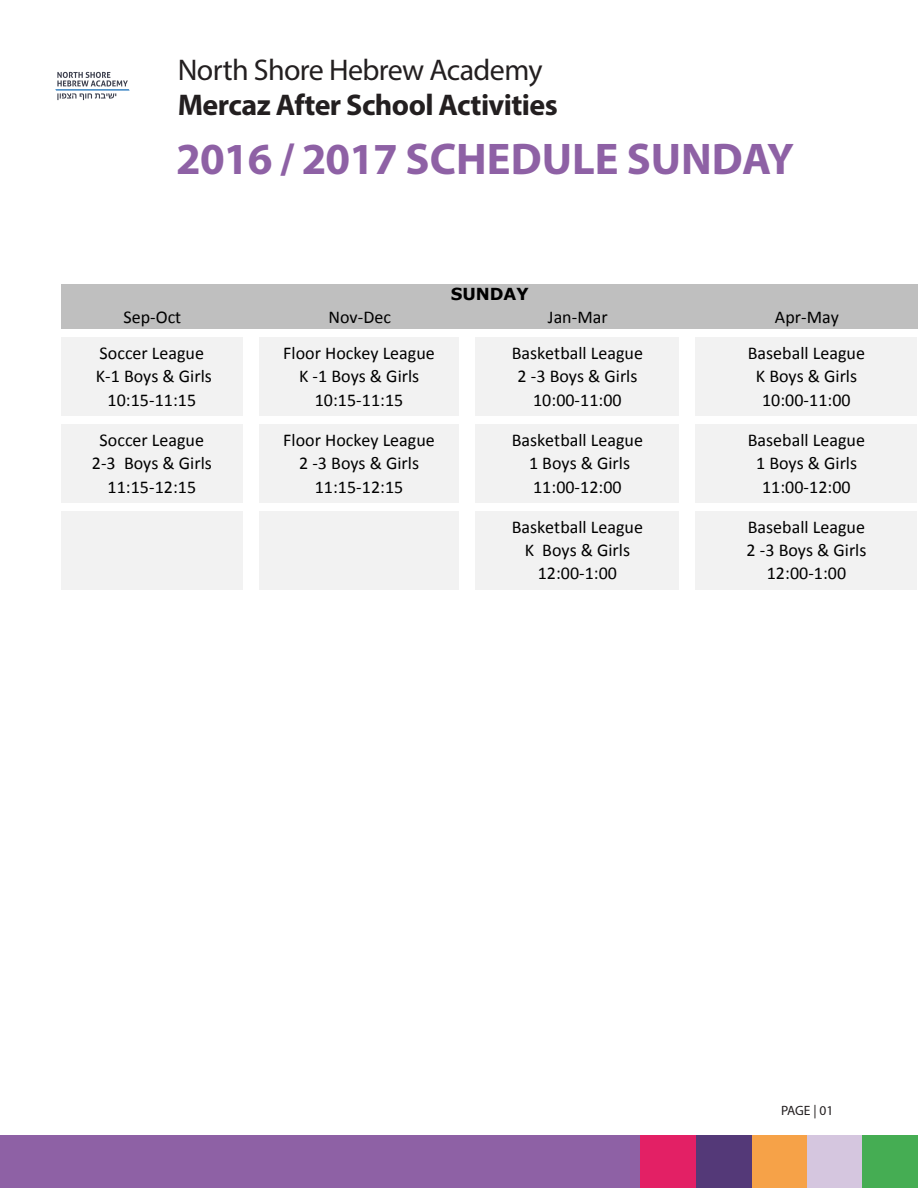
<style>
.page{position:relative;width:918px;height:1188px;background:#fff}
.page>*{position:absolute;margin:0;border:0;box-sizing:border-box;transform-origin:0 0}
.t1{font:700 44.55px "Myriad Pro";color:#8e61a5}
.t2{font:700 30px "Myriad Pro";letter-spacing:-.02em;color:#231f20}
.t3{font:30px "Myriad Pro";letter-spacing:-.02em;color:#231f20}
.t4{font:18px/23.4px "Calibri";color:#000;text-align:center}
.t5{font:700 16.5px "Verdana";letter-spacing:-.005em;color:#000}
.t6{font:13.5px "Myriad Pro";letter-spacing:-.005em;color:#231f20}
</style>
<div class="page">
<div style="left:0;top:1135px;width:643px;height:53px;background:#8e61a5"></div>
<div style="left:640px;top:1135px;width:56px;height:53px;background:#e32065"></div>
<div style="left:696px;top:1135px;width:56px;height:53px;background:#543978"></div>
<div style="left:752px;top:1135px;width:56px;height:53px;background:#f6a248"></div>
<div style="left:807px;top:1135px;width:56px;height:53px;background:#d5c6df"></div>
<div style="left:863px;top:1135px;width:55px;height:53px;background:#45ad53"></div>
<img style="left:55px;top:71px;width:75px;height:30px">
<div style="left:62px;top:284px;width:855px;height:44px;background:#bfbfbf"></div>
<div style="left:62px;top:337px;width:181px;height:78px;background:#f2f2f2"></div>
<div style="left:259px;top:337px;width:200px;height:78px;background:#f2f2f2"></div>
<div style="left:476px;top:337px;width:203px;height:78px;background:#f2f2f2"></div>
<div style="left:696px;top:337px;width:221px;height:78px;background:#f2f2f2"></div>
<div style="left:62px;top:424px;width:181px;height:78px;background:#f2f2f2"></div>
<div style="left:259px;top:424px;width:200px;height:78px;background:#f2f2f2"></div>
<div style="left:476px;top:424px;width:203px;height:78px;background:#f2f2f2"></div>
<div style="left:696px;top:424px;width:221px;height:78px;background:#f2f2f2"></div>
<div style="left:62px;top:511px;width:181px;height:78px;background:#f2f2f2"></div>
<div style="left:259px;top:511px;width:200px;height:78px;background:#f2f2f2"></div>
<div style="left:476px;top:511px;width:203px;height:78px;background:#f2f2f2"></div>
<div style="left:696px;top:511px;width:221px;height:78px;background:#f2f2f2"></div>
<h2 class="t3" style="left:178px;top:51px;width:366px">North Shore Hebrew Academy</h2>
<h2 class="t2" style="left:178px;top:85px;width:382px">Mercaz After School Activities</h2>
<h1 class="t1" style="left:176px;top:129px;width:619px">2016 / 2017 SCHEDULE SUNDAY</h1>
<p class="t4" style="left:100px;top:300px;width:106px;line-height:35.8px">Sep-Oct<br>Soccer League</p>
<p class="t4" style="left:96px;top:366px;width:118px">K-1 Boys &amp; Girls<br>10:15-11:15</p>
<p class="t4" style="left:92px;top:430px;width:121px">Soccer League<br>2-3 Boys &amp; Girls<br>11:15-12:15</p>
<p class="t4" style="left:283px;top:300px;width:153px;line-height:35.8px">Nov-Dec<br>Floor Hockey League</p>
<p class="t4" style="left:299px;top:366px;width:122px">K -1 Boys &amp; Girls<br>10:15-11:15</p>
<p class="t4" style="left:283px;top:430px;width:153px">Floor Hockey League<br>2 -3 Boys &amp; Girls<br>11:15-12:15</p>
<p class="t5" style="left:451px;top:283px;width:79px">SUNDAY</p>
<p class="t4" style="left:512px;top:300px;width:133px;line-height:35.8px">Jan-Mar<br>Basketball League</p>
<p class="t4" style="left:518px;top:366px;width:121px">2 -3 Boys &amp; Girls<br>10:00-11:00</p>
<p class="t4" style="left:512px;top:430px;width:133px">Basketball League<br>1 Boys &amp; Girls<br>11:00-12:00</p>
<p class="t4" style="left:512px;top:516px;width:133px">Basketball League<br>K Boys &amp; Girls<br>12:00-1:00</p>
<p class="t4" style="left:748px;top:300px;width:119px;line-height:35.8px">Apr-May<br>Baseball League</p>
<p class="t4" style="left:756px;top:366px;width:103px">K Boys &amp; Girls<br>10:00-11:00</p>
<p class="t4" style="left:748px;top:430px;width:119px">Baseball League<br>1 Boys &amp; Girls<br>11:00-12:00</p>
<p class="t4" style="left:747px;top:516px;width:121px">Baseball League<br>2 -3 Boys &amp; Girls<br>12:00-1:00</p>
<p class="t6" style="left:781px;top:1102px;width:54px">PAGE | 01</p>
</div>
